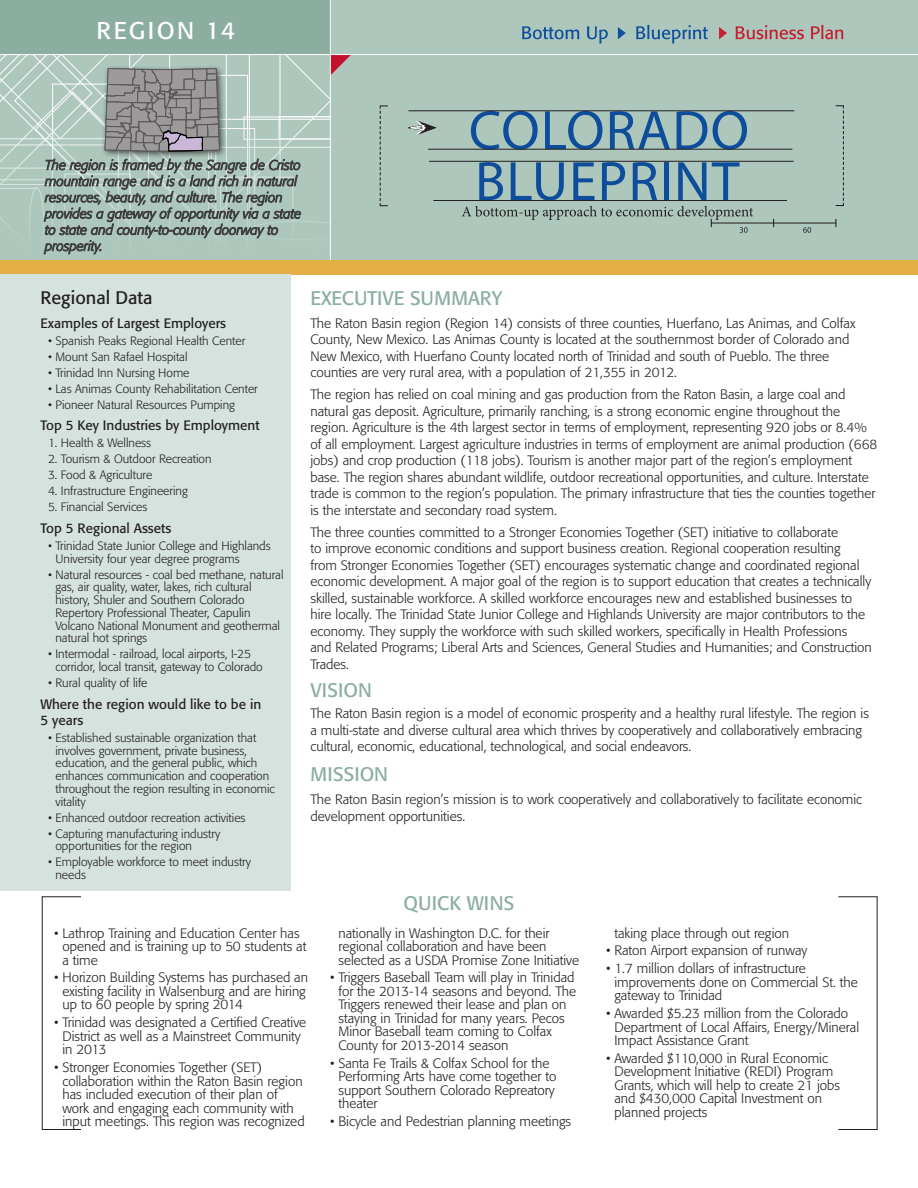
<style>
.page{position:relative;width:918px;height:1188px;background:#fff}
.page>*{position:absolute;margin:0;border:0;box-sizing:border-box;transform-origin:0 0}
.t1{font:24px "Formata";letter-spacing:.1em;color:#fff}
.Main_Titles{font:19.5px "Formata";color:#8baea1}
.Paragraph_Style_-_bo{font:19.5px "Formata";color:#8baea1}
.t2{font:18px "Formata";color:#231f20}
.Paragraph_Style_-_bo-2{font:300 13.5px/16.5px "Formata";color:#231f20}
.Quick_Wins{font:300 13.5px/13.5px "Formata";color:#231f20}
.Sidebar_Subtitles{font:13.5px/16.2px "Formata";color:#231f20}
.t3{font:italic 300 13.5px "Formata";color:#3e3e3f}
.Sidebar_Bullets{font:300 12px/12.8px "Formata";color:#231f20}
</style>
<div class="page">
<div style="left:0;top:0;width:918px;height:260px;background:#adc7bc"></div>
<svg style="left:471px;top:111px;width:67px;height:38px"></svg>
<svg style="left:545px;top:111px;width:58px;height:38px"></svg>
<svg style="left:610px;top:111px;width:60px;height:38px"></svg>
<svg style="left:677px;top:111px;width:30px;height:38px"></svg>
<svg style="left:713px;top:111px;width:34px;height:38px"></svg>
<hr style="left:711px;top:223px;width:125px;height:1px;background:#231f20">
<svg style="left:462px;top:162px;width:291px;height:71px"></svg>
<svg style="left:803px;top:227px;width:8px;height:6px"></svg>
<hr style="left:409px;top:110px;width:385px;height:1px;background:#231f20">
<hr style="left:429px;top:161px;width:365px;height:1px;background:#231f20">
<hr style="left:428px;top:149px;width:364px;height:1px;background:#231f20">
<hr style="left:433px;top:200px;width:354px;height:1px;background:#231f20">
<svg style="left:836px;top:105px;width:8px;height:101px"></svg>
<svg style="left:408px;top:121px;width:29px;height:14px"></svg>
<svg style="left:380px;top:105px;width:8px;height:101px"></svg>
<div style="left:0;top:0;width:330px;height:55px;background:#8baea1"></div>
<div style="left:0;top:260px;width:918px;height:14px;background:#e3ae46"></div>
<hr style="left:0;top:54px;width:918px;height:1px;background:#fff">
<hr style="left:330px;top:0;width:1px;height:260px;background:#fff">
<svg style="left:719px;top:27px;width:8px;height:12px"></svg>
<svg style="left:618px;top:27px;width:8px;height:12px"></svg>
<svg style="left:522px;top:26px;width:57px;height:13px"></svg>
<svg style="left:587px;top:26px;width:21px;height:18px"></svg>
<svg style="left:636px;top:25px;width:72px;height:19px"></svg>
<svg style="left:736px;top:25px;width:68px;height:14px"></svg>
<svg style="left:811px;top:25px;width:32px;height:14px"></svg>
<div style="left:0;top:274px;width:291px;height:617px;background:#d5e2dd"></div>
<svg style="left:0;top:51px;width:351px;height:209px"></svg>
<p class="t1" style="left:97px;top:16px;width:140px">REGION 14</p>
<p class="t3" style="left:45px;top:222px;width:235px">to state and county-to-county doorway to</p>
<p class="t2" style="left:40px;top:286px;width:114px">Regional Data</p>
<p class="Main_Titles" style="left:310px;top:286px;width:193px">EXECUTIVE SUMMARY</p>
<p class="Paragraph_Style_-_bo-2" style="left:310px;top:315px;width:546px">The Raton Basin region (Region 14) consists of three counties, Huerfano, Las Animas, and Colfax County, New Mexico. Las Animas County is located at the southernmost border of Colorado and New Mexico, with Huerfano County located north of Trinidad and south of Pueblo. The three counties are very rural area, with a population of 21,355 in 2012.</p>
<p class="Paragraph_Style_-_bo-2" style="left:310px;top:386px;width:569px">The region has relied on coal mining and gas production from the Raton Basin, a large coal and natural gas deposit. Agriculture, primarily ranching, is a strong economic engine throughout the region. Agriculture is the 4th largest sector in terms of employment, representing 920 jobs or 8.4% of all employment. Largest agriculture industries in terms of employment are animal production (668 jobs) and crop production (118 jobs). Tourism is another major part of the region’s employment base. The region shares abundant wildlife, outdoor recreational opportunities, and culture. Interstate trade is common to the region’s population. The primary infrastructure that ties the counties together is the interstate and secondary road system.</p>
<p class="Paragraph_Style_-_bo-2" style="left:310px;top:524px;width:563px">The three counties committed to a Stronger Economies Together (SET) initiative to collaborate<br>to improve economic conditions and support business creation. Regional cooperation resulting<br>from Stronger Economies Together (SET) encourages systematic change and coordinated regional economic development. A major goal of the region is to support education that creates a technically skilled, sustainable workforce. A skilled workforce encourages new and established businesses to hire locally. The Trinidad State Junior College and Highlands University are major contributors to the economy. They supply the workforce with such skilled workers, specifically in Health Professions and Related Programs; Liberal Arts and Sciences, General Studies and Humanities; and Construction Trades.</p>
<p class="Paragraph_Style_-_bo" style="left:310px;top:679px;width:63px">VISION</p>
<p class="Paragraph_Style_-_bo-2" style="left:310px;top:705px;width:560px">The Raton Basin region is a model of economic prosperity and a healthy rural lifestyle. The region is a multi-state and diverse cultural area which thrives by cooperatively and collaboratively embracing cultural, economic, educational, technological, and social endeavors.</p>
<p class="Main_Titles" style="left:310px;top:762px;width:79px">MISSION</p>
<p class="Paragraph_Style_-_bo-2" style="left:310px;top:791px;width:553px">The Raton Basin region’s mission is to work cooperatively and collaboratively to facilitate economic development opportunities.</p>
<p class="Sidebar_Subtitles" style="left:40px;top:315px;width:187px">Examples of Largest Employers</p>
<p class="Sidebar_Bullets" style="left:48px;top:334px;width:199px">• Spanish Peaks Regional Health Center</p>
<p class="Sidebar_Bullets" style="left:48px;top:350px;width:141px">• Mount San Rafael Hospital</p>
<p class="Sidebar_Bullets" style="left:48px;top:366px;width:143px">• Trinidad Inn Nursing Home</p>
<p class="Sidebar_Bullets" style="left:48px;top:382px;width:211px">• Las Animas County Rehabilitation Center</p>
<p class="Sidebar_Bullets" style="left:48px;top:398px;width:189px">• Pioneer Natural Resources Pumping</p>
<p class="Sidebar_Subtitles" style="left:40px;top:417px;width:221px">Top 5 Key Industries by Employment</p>
<p class="Sidebar_Bullets" style="left:48px;top:437px;width:105px">1. Health &amp; Wellness</p>
<p class="Sidebar_Bullets" style="left:48px;top:453px;width:165px">2. Tourism &amp; Outdoor Recreation</p>
<p class="Sidebar_Bullets" style="left:48px;top:469px;width:106px">3. Food &amp; Agriculture</p>
<p class="Sidebar_Bullets" style="left:48px;top:485px;width:141px">4. Infrastructure Engineering</p>
<p class="Sidebar_Bullets" style="left:48px;top:501px;width:101px">5. Financial Services</p>
<p class="Sidebar_Subtitles" style="left:40px;top:520px;width:132px">Top 5 Regional Assets</p>
<p class="Sidebar_Bullets" style="left:55px;top:539px;width:217px;text-indent:-7px">• Trinidad State Junior College and Highlands<br>University four year degree programs</p>
<p class="Sidebar_Bullets" style="left:55px;top:568px;width:230px;text-indent:-7px">• Natural resources - coal bed methane, natural gas, air quality, water, lakes, rich cultural history, Shuler and Southern Colorado Repertory Professional Theater, Capulin Volcano National Monument and geothermal natural hot springs</p>
<p class="Sidebar_Bullets" style="left:55px;top:648px;width:209px;text-indent:-7px">• Intermodal - railroad, local airports, I-25 corridor, local transit, gateway to Colorado</p>
<p class="Sidebar_Bullets" style="left:48px;top:677px;width:101px">• Rural quality of life</p>
<p class="Sidebar_Subtitles" style="left:40px;top:696px;width:222px">Where the region would like to be in<br>5 years</p>
<p class="Sidebar_Bullets" style="left:55px;top:731px;width:221px;text-indent:-7px">• Established sustainable organization that involves government, private business, education, and the general public, which enhances communication and cooperation throughout the region resulting in economic vitality</p>
<p class="Sidebar_Bullets" style="left:48px;top:811px;width:199px">• Enhanced outdoor recreation activities</p>
<p class="Sidebar_Bullets" style="left:55px;top:827px;width:166px;text-indent:-7px">• Capturing manufacturing industry opportunities for the region</p>
<p class="Sidebar_Bullets" style="left:55px;top:856px;width:197px;text-indent:-7px">• Employable workforce to meet industry needs</p>
<p class="Quick_Wins" style="left:62px;top:926px;width:245px;text-indent:-8px">• Lathrop Training and Education Center has opened and is training up to 50 students at a time</p>
<p class="Quick_Wins" style="left:62px;top:971px;width:247px;text-indent:-8px">• Horizon Building Systems has purchased an existing facility in Walsenburg and are hiring up to 60 people by spring 2014</p>
<p class="Quick_Wins" style="left:62px;top:1016px;width:245px;text-indent:-8px">• Trinidad was designated a Certified Creative<br>District as well as a Mainstreet Community in 2013</p>
<p class="Quick_Wins" style="left:62px;top:1061px;width:244px;text-indent:-8px">• Stronger Economies Together (SET) collaboration within the Raton Basin region has included execution of their plan of work and engaging each community with input meetings. This region was recognized</p>
<p class="Main_Titles" style="left:404px;top:892px;width:112px">QUICK WINS</p>
<p class="Quick_Wins" style="left:338px;top:926px;width:242px">nationally in Washington D.C. for their regional collaboration and have been selected as a USDA Promise Zone Initiative</p>
<p class="Quick_Wins" style="left:338px;top:971px;width:239px;text-indent:-8px">• Triggers Baseball Team will play in Trinidad for the 2013-14 seasons and beyond. The Triggers renewed their lease and plan on staying in Trinidad for many years. Pecos Minor Baseball team coming to Colfax County for 2013-2014 season</p>
<p class="Quick_Wins" style="left:338px;top:1056px;width:220px;text-indent:-8px">• Santa Fe Trails &amp; Colfax School for the<br>Performing Arts have come together to support Southern Colorado Repreatory theater</p>
<p class="Quick_Wins" style="left:330px;top:1115px;width:243px">• Bicycle and Pedestrian planning meetings</p>
<p class="Quick_Wins" style="left:614px;top:926px;width:176px">taking place through out region</p>
<p class="Quick_Wins" style="left:606px;top:944px;width:203px">• Raton Airport expansion of runway</p>
<p class="Quick_Wins" style="left:614px;top:962px;width:245px;text-indent:-8px">• 1.7 million dollars of infrastructure improvements done on Commercial St. the gateway to Trinidad</p>
<p class="Quick_Wins" style="left:614px;top:1007px;width:246px;text-indent:-8px">• Awarded $5.23 million from the Colorado<br>Department of Local Affairs, Energy/Mineral<br>Impact Assistance Grant</p>
<p class="Quick_Wins" style="left:614px;top:1052px;width:227px;text-indent:-8px">• Awarded $110,000 in Rural Economic Development Initiative (REDI) Program Grants, which will help to create 21 jobs and $430,000 Capital Investment on planned projects</p>
</div>
